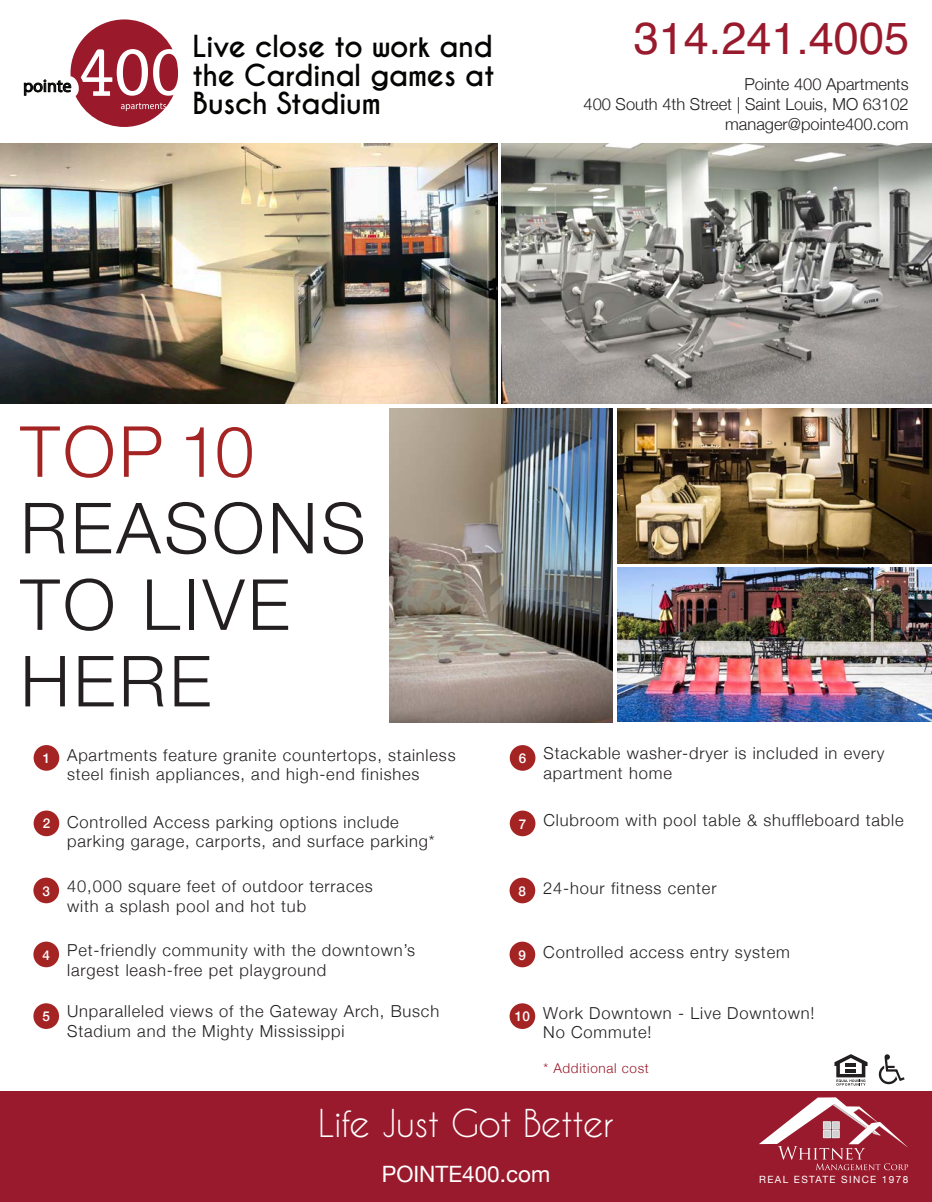
<style>
.page{position:relative;width:932px;height:1202px;background:#fff}
.page>*{position:absolute;margin:0;border:0;box-sizing:border-box;transform-origin:0 0}
.t1{font:300 70.5px/76.5px "Helvetica Neue";letter-spacing:.05em;color:#231f20}
.t2{font:300 70.5px "Helvetica Neue";color:#a42424}
.t3{font:45px "Helvetica";color:#991a2c}
.t4{font:36px "Caviar Dreams";letter-spacing:-.02em;color:#fff}
.t5{font:700 28.5px/28.5px "Caviar Dreams";letter-spacing:-.02em;color:#040503;text-align:justify}
.t6{font:22.5px "Helvetica Neue";color:#fff}
.t7{font:17.55px "Myriad Pro";color:#040503}
.t8{font:300 16.5px/19.5px "Helvetica Neue";letter-spacing:.05em;color:#231f20}
.t9{font:300 16.5px/19.8px "Helvetica Neue";color:#231f20;text-align:right}
.t10{font:300 13.5px "Helvetica Neue";letter-spacing:.05em;color:#991a2c}
.t11{font:500 13.5px "Helvetica Neue";color:#fff}
.t12{font:10.05px "Helvetica Neue";letter-spacing:.14em;color:#fff}
.s1{font-weight:500;font-size:13.5px;color:#fff}
</style>
<div class="page">
<div style="left:0;top:1091px;width:932px;height:111px;background:#991a2c"></div>
<svg style="left:24px;top:20px;width:154px;height:107px"></svg>
<svg style="left:834px;top:1054px;width:33px;height:31px"></svg>
<hr style="left:845px;top:1063px;width:10px;height:4px;background:#231f20">
<svg style="left:845px;top:1068px;width:10px;height:4px"></svg>
<svg style="left:878px;top:1054px;width:26px;height:31px"></svg>
<div style="left:34px;top:745px;width:25px;height:25px;background:#a42424;border-radius:50%"></div>
<img style="left:0;top:144px;width:497px;height:259px">
<img style="left:502px;top:144px;width:430px;height:259px">
<img style="left:617px;top:408px;width:315px;height:155px">
<img style="left:617px;top:567px;width:315px;height:154px">
<img style="left:389px;top:408px;width:223px;height:314px">
<svg style="left:759px;top:1097px;width:149px;height:73px"></svg>
<div style="left:823px;top:1121px;width:7px;height:8px;border:1px solid #f1f1f1"></div>
<div style="left:823px;top:1122px;width:7px;height:6px;background:#d1d1d1"></div>
<div style="left:34px;top:810px;width:25px;height:26px;background:#a42424;border-radius:50%"></div>
<div style="left:33px;top:877px;width:26px;height:26px;background:#a42424;border-radius:50%"></div>
<div style="left:33px;top:941px;width:26px;height:26px;background:#a42424;border-radius:50%"></div>
<div style="left:33px;top:1003px;width:26px;height:26px;background:#a42424;border-radius:50%"></div>
<div style="left:510px;top:745px;width:25px;height:25px;background:#a42424;border-radius:50%"></div>
<div style="left:510px;top:810px;width:25px;height:26px;background:#a42424;border-radius:50%"></div>
<div style="left:509px;top:877px;width:26px;height:26px;background:#a42424;border-radius:50%"></div>
<div style="left:509px;top:941px;width:26px;height:26px;background:#a42424;border-radius:50%"></div>
<div style="left:509px;top:1003px;width:26px;height:26px;background:#a42424;border-radius:50%"></div>
<p class="t7" style="left:23px;top:75px;width:50px">pointe</p>
<h3 class="t5" style="left:193px;top:33px;width:303px">Live close to work and the Cardinal games at Busch Stadium</h3>
<h2 class="t3" style="left:633px;top:4px;width:277px">314.241.4005</h2>
<p class="t9" style="left:583px;top:73px;width:327px">Pointe 400 Apartments<br>400 South 4th Street | Saint Louis, MO 63102 manager@pointe400.com</p>
<h1 class="t2" style="left:20px;top:395px;width:235px">TOP 10</h1>
<h1 class="t1" style="left:20px;top:485px;width:347px">REASONS<br>TO LIVE<br>HERE</h1>
<p class="t11" style="left:43px;top:747px;width:9px">1</p>
<p class="t8" style="left:543px;top:742px;width:342px">Stackable washer-dryer is included in every apartment home</p>
<p class="t8" style="left:67px;top:810px;width:369px;text-indent:-24px"><span class="s1">2</span> Controlled Access parking options include parking garage, carports, and surface parking*</p>
<p class="t11" style="left:42px;top:880px;width:9px">3</p>
<p class="t8" style="left:67px;top:744px;width:390px">Apartments feature granite countertops, stainless steel finish appliances, and high-end finishes</p>
<p class="t11" style="left:519px;top:747px;width:9px">6</p>
<p class="t8" style="left:543px;top:809px;width:361px">Clubroom with pool table &amp; shuffleboard table</p>
<p class="t11" style="left:519px;top:813px;width:9px">7</p>
<p class="t8" style="left:67px;top:875px;width:307px">40,000 square feet of outdoor terraces with a splash pool and hot tub</p>
<p class="t8" style="left:518px;top:876px;width:199px"><sub>8</sub> 24-hour fitness center</p>
<p class="t11" style="left:42px;top:943px;width:9px">4</p>
<p class="t11" style="left:42px;top:1005px;width:9px">5</p>
<p class="t8" style="left:67px;top:939px;width:349px">Pet-friendly community with the downtown’s largest leash-free pet playground</p>
<p class="t8" style="left:67px;top:1000px;width:373px">Unparalleled views of the Gateway Arch, Busch<br>Stadium and the Mighty Mississippi</p>
<p class="t8" style="left:518px;top:940px;width:273px"><sub>9</sub> Controlled access entry system</p>
<p class="t11" style="left:515px;top:1005px;width:17px">10</p>
<p class="t8" style="left:543px;top:1002px;width:273px">Work Downtown - Live Downtown!<br>No Commute!</p>
<p class="t10" style="left:543px;top:1057px;width:107px">* Additional cost</p>
<h3 class="t4" style="left:318px;top:1101px;width:297px">Life Just Got Better</h3>
<h3 class="t6" style="left:382px;top:1157px;width:170px">POINTE400.com</h3>
<p class="t12" style="left:759px;top:1172px;width:151px">REAL ESTATE SINCE 1978</p>
</div>
